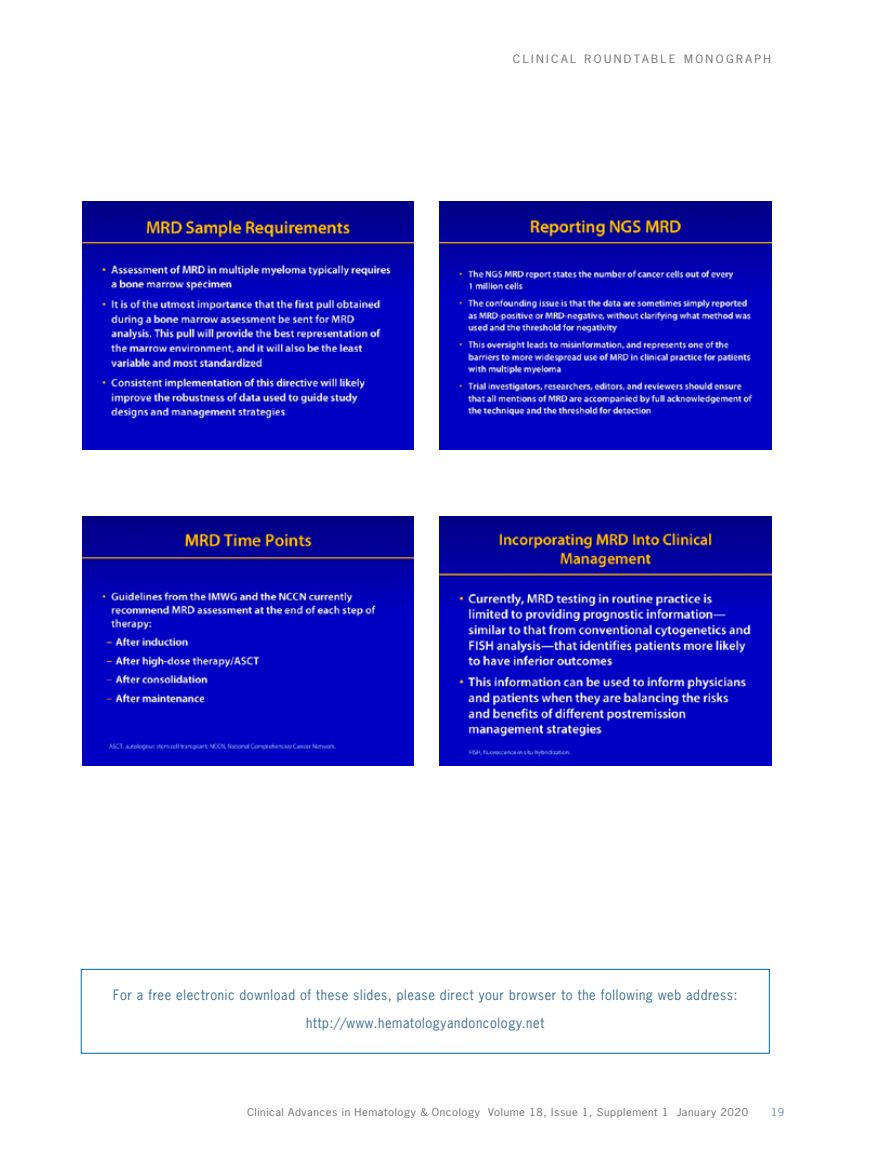
<style>
.page{position:relative;width:878px;height:1175px;background:#fff}
.page>*{position:absolute;margin:0;border:0;box-sizing:border-box;transform-origin:0 0}
.t1{font:13.5px/27.8px "News Gothic Std";letter-spacing:.05em;color:#3b6e8f;text-align:center;scale:.95 1}
.t2{font:10.8px "News Gothic Std";letter-spacing:.2em;color:#6d6e71;scale:1.11 1}
.t3{font:10.2px "News Gothic Std";letter-spacing:.05em;color:#6d6e71;scale:1.11 1}
.t4{font:10.2px "News Gothic Std";color:#738ba5;scale:1.11 1}
</style>
<div class="page">
<div style="left:81px;top:969px;width:688px;height:84px;border:1px solid #0068ac"></div>
<img style="left:82px;top:201px;width:331px;height:249px">
<img style="left:439px;top:201px;width:332px;height:249px">
<img style="left:82px;top:517px;width:331px;height:248px">
<img style="left:439px;top:517px;width:332px;height:248px">
<p class="t2" style="left:513px;top:52px;width:234px">CLINICAL ROUNDTABLE MONOGRAPH</p>
<p class="t1" style="left:113px;top:981px;width:658px">For a free electronic download of these slides, please direct your browser to the following web address: http://www.hematologyandoncology.net</p>
<p class="t3" style="left:247px;top:1105px;width:453px">Clinical Advances in Hematology &amp; Oncology Volume 18, Issue 1, Supplement 1 January 2020</p>
<p class="t4" style="left:771px;top:1105px;width:13px">19</p>
</div>
